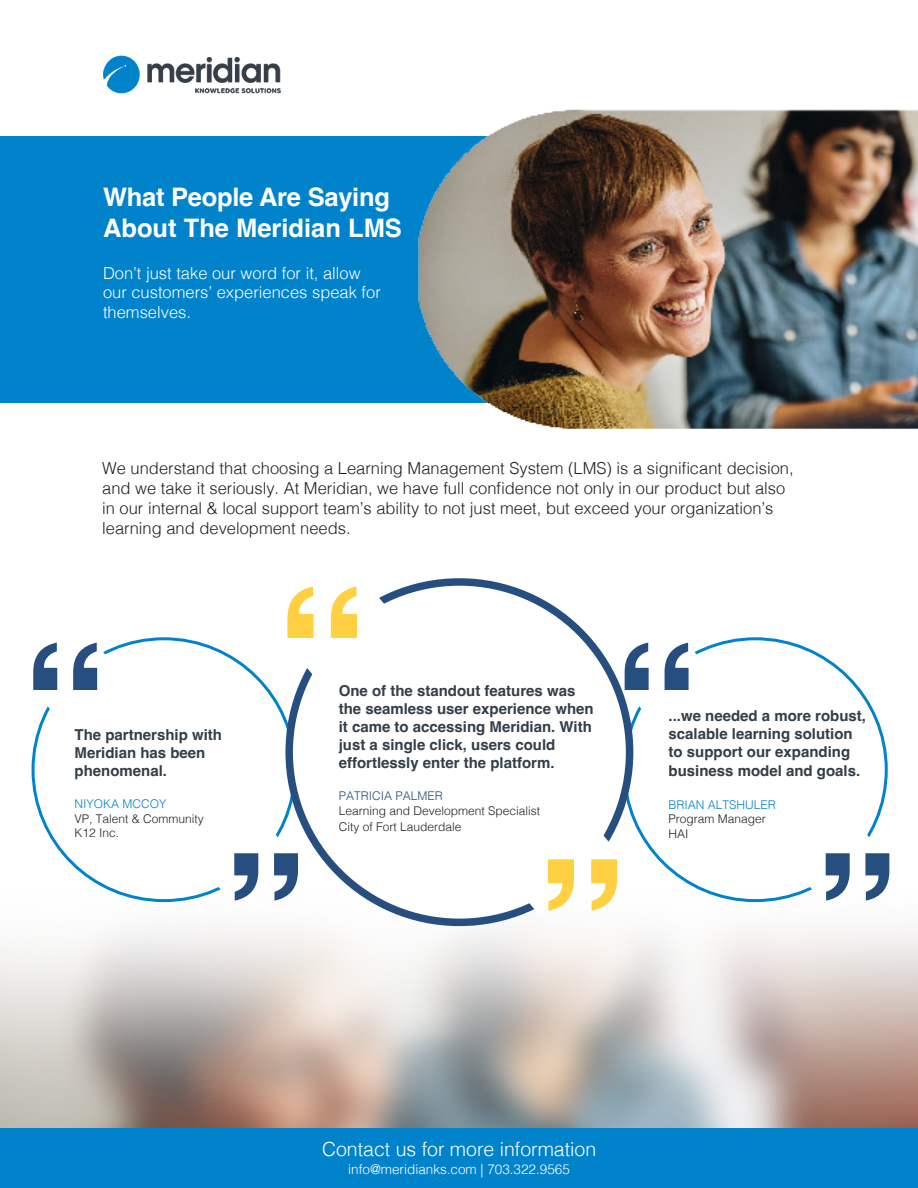
<style>
.page{position:relative;width:918px;height:1188px;background:#fff}
.page>*{position:absolute;margin:0;border:0;box-sizing:border-box;transform-origin:0 0}
.t1{font:700 187.5px "Helvetica";color:#ffd142}
.t2{font:700 172.5px "Helvetica";color:#264f80}
.t3{font:700 25.5px/30.6px "Helvetica";letter-spacing:-.005em;color:#fff}
.t4{font:300 19.5px "Helvetica";color:#fff}
.t5{font:300 16.5px/19.8px "Helvetica";color:#231f20}
.t6{font:300 16.5px/19.8px "Helvetica";color:#fff}
.t7{font:700 15px/18px "Helvetica";color:#323e49}
.t8{font:300 13.5px "Helvetica";color:#fff}
.t9{font:300 12px "Helvetica";color:#231f20}
.t10{font:300 12px "Helvetica";color:#0083cb}
.t11{font:300 12px "Helvetica";color:#264f80}
</style>
<div class="page">
<div style="left:0;top:136px;width:918px;height:267px;background:#0083cb"></div>
<svg style="left:623px;top:646px;width:85px;height:72px"></svg>
<svg style="left:867px;top:821px;width:11px;height:17px"></svg>
<img style="left:0;top:864px;width:918px;height:265px">
<div style="left:0;top:1129px;width:918px;height:59px;background:#0083cb"></div>
<img style="left:103px;top:55px;width:178px;height:39px">
<svg style="left:42px;top:646px;width:75px;height:72px"></svg>
<svg style="left:215px;top:833px;width:68px;height:61px"></svg>
<div style="left:289px;top:582px;width:341px;height:340px;background:#fff;border-radius:50%"></div>
<div style="left:285px;top:578px;width:348px;height:348px;border:8px solid #264f80;border-radius:50%"></div>
<svg style="left:299px;top:589px;width:99px;height:96px"></svg>
<svg style="left:526px;top:834px;width:89px;height:80px"></svg>
<img style="left:418px;top:109px;width:500px;height:320px">
<p class="t3" style="left:103px;top:185px;width:300px">What People Are Saying<br>About The Meridian LMS</p>
<p class="t6" style="left:103px;top:262px;width:279px">Don’t just take our word for it, allow our customers’ experiences speak for themselves.</p>
<p class="t5" style="left:102px;top:457px;width:693px">We understand that choosing a Learning Management System (LMS) is a significant decision, and we take it seriously. At Meridian, we have full confidence not only in our product but also in our internal &amp; local support team’s ability to not just meet, but exceed your organization’s learning and development needs.</p>
<p class="t2" style="left:22px;top:602px;width:88px">“</p>
<p class="t7" style="left:75px;top:727px;width:149px">The partnership with</p>
<p class="t7" style="left:75px;top:745px;width:132px">Meridian has been phenomenal.</p>
<p class="t10" style="left:75px;top:794px;width:94px">NIYOKA MCCOY</p>
<p class="t9" style="left:75px;top:808px;width:131px">VP, Talent &amp; Community</p>
<p class="t9" style="left:75px;top:823px;width:46px">K12 Inc.</p>
<p class="t1" style="left:275px;top:542px;width:95px">“</p>
<p class="t7" style="left:339px;top:683px;width:257px">One of the standout features was the seamless user experience when it came to accessing Meridian. With just a single click, users could effortlessly enter the platform.</p>
<p class="t11" style="left:339px;top:786px;width:106px">PATRICIA PALMER</p>
<p class="t9" style="left:339px;top:800px;width:203px">Learning and Development Specialist</p>
<p class="t9" style="left:339px;top:816px;width:124px">City of Fort Lauderdale</p>
<p class="t2" style="left:613px;top:602px;width:88px">“</p>
<p class="t7" style="left:669px;top:708px;width:199px">...we needed a more robust, scalable learning solution to support our expanding</p>
<p class="t7" style="left:669px;top:764px;width:193px">business model and goals.</p>
<p class="t10" style="left:669px;top:794px;width:109px">BRIAN ALTSHULER</p>
<p class="t9" style="left:669px;top:809px;width:99px">Program Manager</p>
<p class="t9" style="left:669px;top:823px;width:22px">HAI</p>
<p class="t2" style="left:222px;top:811px;width:88px">”</p>
<p class="t1" style="left:534px;top:813px;width:95px">”</p>
<p class="t2" style="left:813px;top:811px;width:88px">”</p>
<h3 class="t4" style="left:322px;top:1132px;width:276px">Contact us for more information</h3>
<p class="t8" style="left:348px;top:1157px;width:223px">info@meridianks.com | 703.322.9565</p>
</div>
